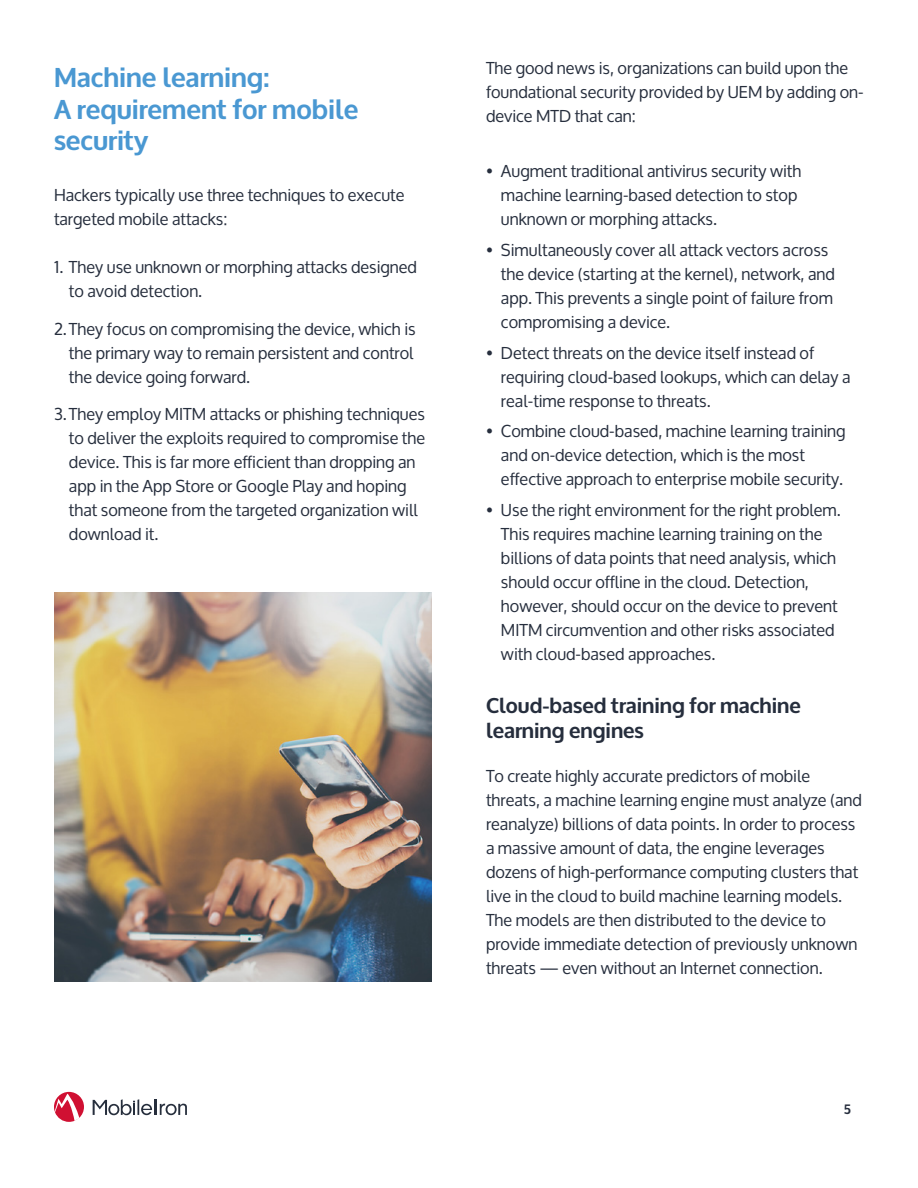
<style>
.page{position:relative;width:918px;height:1188px;background:#fff}
.page>*{position:absolute;margin:0;border:0;box-sizing:border-box;transform-origin:0 0}
.t1{font:700 27px/31.5px "Oxygen";color:#4a98d2}
.t2{font:700 21px/25.5px "Oxygen";color:#262e3d}
.t3{font:16.5px/24px "Oxygen";color:#262e3d}
.t4{font:700 13.5px "Oxygen";color:#262e3d}
</style>
<div class="page">
<svg style="left:93px;top:1099px;width:94px;height:16px"></svg>
<svg style="left:54px;top:1092px;width:30px;height:30px"></svg>
<img style="left:54px;top:592px;width:378px;height:389px">
<h1 class="t1" style="left:54px;top:63px;width:306px">Machine learning:<br>A requirement for mobile security</h1>
<p class="t3" style="left:54px;top:184px;width:352px">Hackers typically use three techniques to execute targeted mobile attacks:</p>
<p class="t3" style="left:69px;top:256px;width:350px;text-indent:-15px">1. They use unknown or morphing attacks designed to avoid detection.</p>
<p class="t3" style="left:69px;top:317px;width:348px;text-align:justify;text-indent:-15px">2.They focus on compromising the device, which is the primary way to remain persistent and control the device going forward.</p>
<p class="t3" style="left:69px;top:403px;width:358px;text-indent:-15px">3. They employ MITM attacks or phishing techniques to deliver the exploits required to compromise the device. This is far more efficient than dropping an app in the App Store or Google Play and hoping that someone from the targeted organization will download it.</p>
<p class="t3" style="left:486px;top:57px;width:379px">The good news is, organizations can build upon the foundational security provided by UEM by adding on&shy;device MTD that can:</p>
<p class="t3" style="left:501px;top:159px;width:302px;text-indent:-15px">• Augment traditional antivirus security with machine learning-based detection to stop unknown or morphing attacks.</p>
<p class="t3" style="left:501px;top:238px;width:335px;text-indent:-15px">• Simultaneously cover all attack vectors across the device (starting at the kernel), network, and app. This prevents a single point of failure from compromising a device.</p>
<p class="t3" style="left:501px;top:341px;width:351px;text-indent:-15px">• Detect threats on the device itself instead of requiring cloud-based lookups, which can delay a real-time response to threats.</p>
<p class="t3" style="left:501px;top:420px;width:346px;text-indent:-15px">• Combine cloud-based, machine learning training and on-device detection, which is the most effective approach to enterprise mobile security.</p>
<p class="t3" style="left:501px;top:498px;width:341px;text-indent:-15px">• Use the right environment for the right problem.<br>This requires machine learning training on the billions of data points that need analysis, which should occur offline in the cloud. Detection, however, should occur on the device to prevent MITM circumvention and other risks associated with cloud-based approaches.</p>
<p class="t2" style="left:486px;top:693px;width:316px">Cloud-based training for machine learning engines</p>
<p class="t3" style="left:486px;top:765px;width:377px">To create highly accurate predictors of mobile threats, a machine learning engine must analyze (and reanalyze) billions of data points. In order to process a massive amount of data, the engine leverages dozens of high-performance computing clusters that live in the cloud to build machine learning models.<br>The models are then distributed to the device to provide immediate detection of previously unknown threats — even without an Internet connection.</p>
<p class="t4" style="left:844px;top:1101px;width:9px">5</p>
</div>
